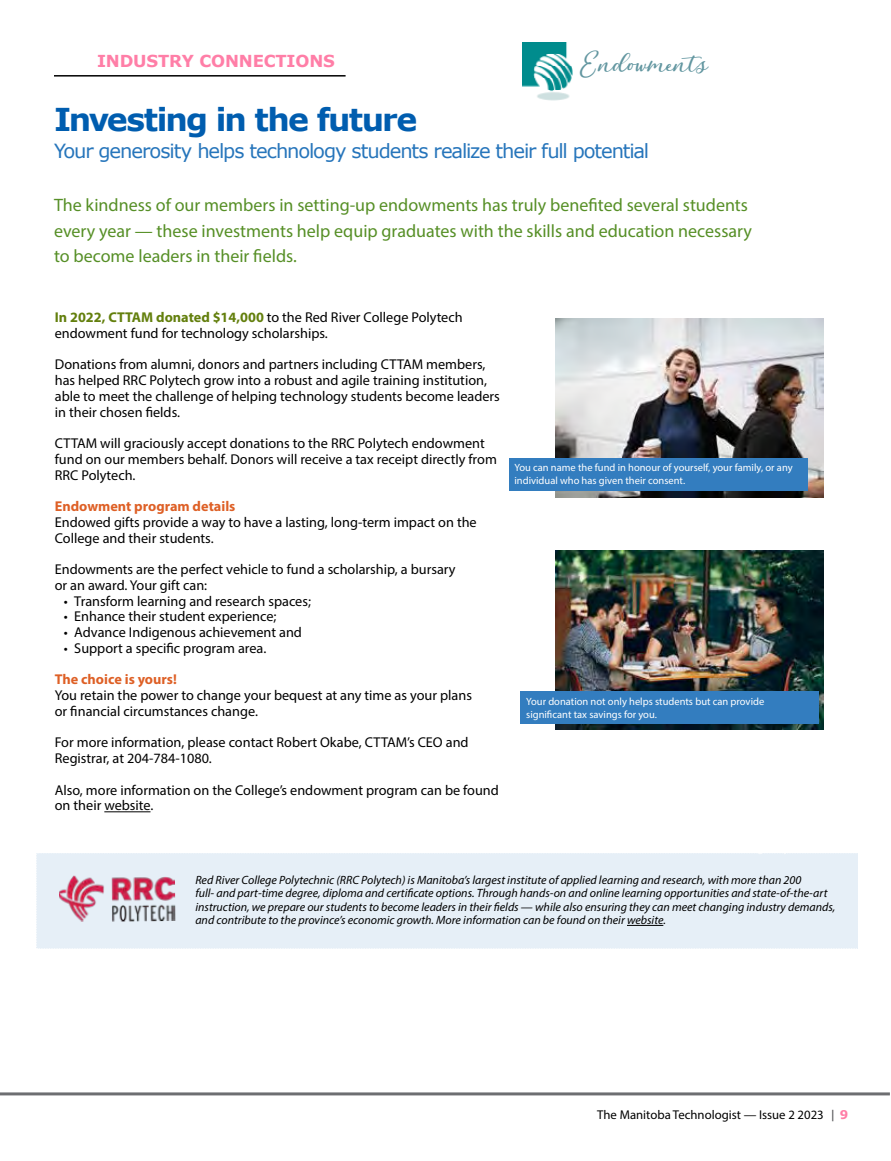
<style>
.page{position:relative;width:891px;height:1161px;background:#fff}
.page>*{position:absolute;margin:0;border:0;box-sizing:border-box;transform-origin:0 0}
.t1{font:700 31.5px "Verdana";letter-spacing:-.055em;color:#005daf}
.t2{font:27px "Yukikato";color:#6296a0}
.t3{font:19.5px "Verdana";letter-spacing:-.055em;color:#2675bb}
.t4{font:18px/25.5px "Myriad Pro";color:#568f26}
.t5{font:700 16.5px "Verdana";letter-spacing:-.01em;color:#ff7ea7}
.t6{font:14.25px/15.8px "Myriad Pro";color:#000}
.t7{font:700 14.25px "Myriad Pro";color:#de6026}
.t8{font:12.75px "Myriad Pro";color:#000}
.t9{font:italic 12px/13.5px "Myriad Pro";color:#000}
.t10{font:10.5px/13.5px "Myriad Pro";color:#fff}
.s1{font-weight:700;color:#637f0d}
.s2{font-family:"Verdana";font-size:12px;color:#4d4d4f}
.s3{font-family:"Verdana";font-weight:700;font-size:12px;color:#ff7ea7}
</style>
<div class="page">
<hr style="left:0;top:1092px;width:890px;height:3px;background:#6d6e71">
<img style="left:555px;top:550px;width:269px;height:179px">
<div style="left:36px;top:853px;width:822px;height:96px;background:#e6eff7"></div>
<img style="left:59px;top:874px;width:116px;height:48px">
<hr style="left:627px;top:925px;width:36px;height:1px;background:#000">
<hr style="left:54px;top:75px;width:292px;height:2px;background:#000">
<hr style="left:104px;top:811px;width:47px;height:1px;background:#000">
<img style="left:523px;top:43px;width:49px;height:58px">
<img style="left:555px;top:319px;width:269px;height:179px">
<div style="left:509px;top:458px;width:298px;height:32px;background:#337dbf"></div>
<div style="left:521px;top:692px;width:298px;height:32px;background:#337dbf"></div>
<p class="t5" style="left:97px;top:50px;width:239px">INDUSTRY CONNECTIONS</p>
<h2 class="t2" style="left:580px;top:46px;width:130px">Endowments</h2>
<h1 class="t1" style="left:54px;top:99px;width:365px">Investing in the future</h1>
<h3 class="t3" style="left:54px;top:139px;width:597px">Your generosity helps technology students realize their full potential</h3>
<p class="t4" style="left:54px;top:192px;width:700px">The kindness of our members in setting-up endowments has truly benefited several students every year — these investments help equip graduates with the skills and education necessary to become leaders in their fields.</p>
<p class="t6" style="left:55px;top:309px;width:409px"><span class="s1">In 2022, CTTAM donated $14,000</span> to the Red River College Polytech endowment fund for technology scholarships.</p>
<p class="t6" style="left:55px;top:357px;width:447px">Donations from alumni, donors and partners including CTTAM members, has helped RRC Polytech grow into a robust and agile training institution, able to meet the challenge of helping technology students become leaders in their chosen fields.</p>
<p class="t6" style="left:55px;top:435px;width:444px">CTTAM will graciously accept donations to the RRC Polytech endowment fund on our members behalf. Donors will receive a tax receipt directly from<br>RRC Polytech.</p>
<p class="t7" style="left:55px;top:497px;width:182px">Endowment program details</p>
<p class="t6" style="left:55px;top:514px;width:423px">Endowed gifts provide a way to have a lasting, long-term impact on the<br>College and their students.</p>
<p class="t6" style="left:55px;top:561px;width:402px">Endowments are the perfect vehicle to fund a scholarship, a bursary or an award. Your gift can:</p>
<p class="t6" style="left:64px;top:593px;width:249px">• Transform learning and research spaces;</p>
<p class="t6" style="left:64px;top:609px;width:214px">• Enhance their student experience;</p>
<p class="t6" style="left:64px;top:624px;width:240px">• Advance Indigenous achievement and</p>
<p class="t6" style="left:64px;top:640px;width:204px">• Support a specific program area.</p>
<p class="t7" style="left:55px;top:670px;width:124px">The choice is yours!</p>
<p class="t6" style="left:55px;top:687px;width:419px">You retain the power to change your bequest at any time as your plans or financial circumstances change.</p>
<p class="t6" style="left:55px;top:735px;width:415px">For more information, please contact Robert Okabe, CTTAM’s CEO and<br>Registrar, at 204-784-1080.</p>
<p class="t6" style="left:55px;top:782px;width:446px">Also, more information on the College’s endowment program can be found on their website.</p>
<p class="t10" style="left:514px;top:461px;width:280px">You can name the fund in honour of yourself, your family, or any individual who has given their consent.</p>
<p class="t10" style="left:526px;top:694px;width:240px">Your donation not only helps students but can provide significant tax savings for you.</p>
<p class="t9" style="left:195px;top:873px;width:642px">Red River College Polytechnic (RRC Polytech) is Manitoba’s largest institute of applied learning and research, with more than 200<br>full- and part-time degree, diploma and certificate options. Through hands-on and online learning opportunities and state-of-the-art instruction, we prepare our students to become leaders in their fields — while also ensuring they can meet changing industry demands, and contribute to the province’s economic growth. More information can be found on their website.</p>
<p class="t8" style="left:597px;top:1107px;width:253px">The Manitoba Technologist — Issue 2 2023 <span class="s2">|</span> <span class="s3">9</span></p>
</div>
